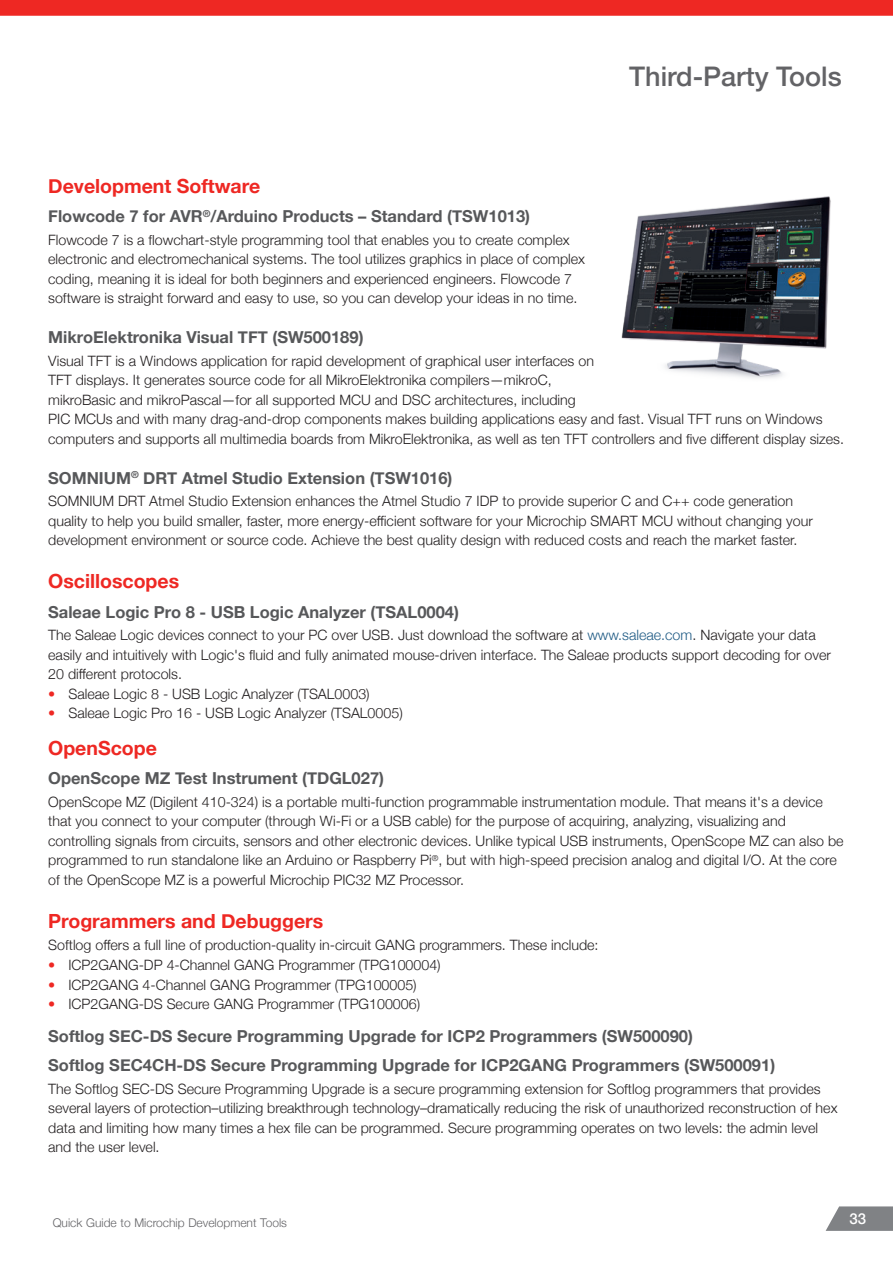
<style>
.page{position:relative;width:893px;height:1263px;background:#fff}
.page>*{position:absolute;margin:0;border:0;box-sizing:border-box;transform-origin:0 0}
.t1{font:500 27px "Helvetica Neue";color:#636366}
.t2{font:700 19.5px "Helvetica Neue";color:#ee2823}
.t3{font:700 16.5px/29.5px "Helvetica Neue";color:#57585a}
.t4{font:500 15px "Helvetica Neue";color:#fff}
.t5{font:300 14.25px/19.5px "Helvetica Neue";color:#231f20}
.t6{font:300 12px "Helvetica Neue";color:#636366}
.s1{color:#1e5a84}
.s2{color:#ee2823}
</style>
<div class="page">
<div style="left:0;top:0;width:893px;height:16px;background:#ee2823"></div>
<svg style="left:826px;top:1206px;width:67px;height:25px;background:#8e9093"></svg>
<img style="left:621px;top:196px;width:210px;height:183px">
<h1 class="t1" style="left:629px;top:55px;width:214px">Third-Party Tools</h1>
<h2 class="t2" style="left:48px;top:170px;width:213px">Development Software</h2>
<p class="t3" style="left:48px;top:202px;width:483px">Flowcode 7 for AVR<sup>®</sup>/Arduino Products – Standard (TSW1013)</p>
<p class="t5" style="left:48px;top:229px;width:538px">Flowcode 7 is a flowchart-style programming tool that enables you to create complex electronic and electromechanical systems. The tool utilizes graphics in place of complex coding, meaning it is ideal for both beginners and experienced engineers. Flowcode 7 software is straight forward and easy to use, so you can develop your ideas in no time.</p>
<p class="t3" style="left:48px;top:323px;width:317px">MikroElektronika Visual TFT (SW500189)</p>
<p class="t5" style="left:48px;top:350px;width:797px">Visual TFT is a Windows application for rapid development of graphical user interfaces on<br>TFT displays. It generates source code for all MikroElektronika compilers—mikroC,<br>mikroBasic and mikroPascal—for all supported MCU and DSC architectures, including<br>PIC MCUs and with many drag-and-drop components makes building applications easy and fast. Visual TFT runs on Windows computers and supports all multimedia boards from MikroElektronika, as well as ten TFT controllers and five different display sizes.</p>
<p class="t3" style="left:48px;top:463px;width:406px">SOMNIUM<sup>®</sup> DRT Atmel Studio Extension (TSW1016)</p>
<p class="t5" style="left:48px;top:490px;width:766px">SOMNIUM DRT Atmel Studio Extension enhances the Atmel Studio 7 IDP to provide superior C and C++ code generation quality to help you build smaller, faster, more energy-efficient software for your Microchip SMART MCU without changing your development environment or source code. Achieve the best quality design with reduced costs and reach the market faster.</p>
<h2 class="t2" style="left:48px;top:566px;width:133px">Oscilloscopes</h2>
<p class="t3" style="left:48px;top:597px;width:412px">Saleae Logic Pro 8 - USB Logic Analyzer (TSAL0004)</p>
<p class="t5" style="left:48px;top:624px;width:784px">The Saleae Logic devices connect to your PC over USB. Just download the software at <span class="s1">www.saleae.com</span>. Navigate your data easily and intuitively with Logic's fluid and fully animated mouse-driven interface. The Saleae products support decoding for over<br>20 different protocols.</p>
<p class="t5" style="left:48px;top:683px;width:323px"><span class="s2">•</span> Saleae Logic 8 - USB Logic Analyzer (TSAL0003)</p>
<p class="t5" style="left:48px;top:703px;width:356px"><span class="s2">•</span> Saleae Logic Pro 16 - USB Logic Analyzer (TSAL0005)</p>
<h2 class="t2" style="left:48px;top:732px;width:110px">OpenScope</h2>
<p class="t3" style="left:48px;top:764px;width:337px">OpenScope MZ Test Instrument (TDGL027)</p>
<p class="t5" style="left:48px;top:791px;width:797px">OpenScope MZ (Digilent 410-324) is a portable multi-function programmable instrumentation module. That means it's a device that you connect to your computer (through Wi-Fi or a USB cable) for the purpose of acquiring, analyzing, visualizing and controlling signals from circuits, sensors and other electronic devices. Unlike typical USB instruments, OpenScope MZ can also be programmed to run standalone like an Arduino or Raspberry Pi<sup>®</sup>, but with high-speed precision analog and digital I/O. At the core of the OpenScope MZ is a powerful Microchip PIC32 MZ Processor.</p>
<h2 class="t2" style="left:48px;top:905px;width:277px">Programmers and Debuggers</h2>
<p class="t5" style="left:48px;top:934px;width:552px">Softlog offers a full line of production-quality in-circuit GANG programmers. These include:</p>
<p class="t5" style="left:48px;top:954px;width:394px"><span class="s2">•</span> ICP2GANG-DP 4-Channel GANG Programmer (TPG100004)</p>
<p class="t5" style="left:48px;top:974px;width:370px"><span class="s2">•</span> ICP2GANG 4-Channel GANG Programmer (TPG100005)</p>
<p class="t5" style="left:48px;top:993px;width:373px"><span class="s2">•</span> ICP2GANG-DS Secure GANG Programmer (TPG100006)</p>
<p class="t3" style="left:48px;top:1021px;width:728px">Softlog SEC-DS Secure Programming Upgrade for ICP2 Programmers (SW500090)<br>Softlog SEC4CH-DS Secure Programming Upgrade for ICP2GANG Programmers (SW500091)</p>
<p class="t5" style="left:48px;top:1078px;width:791px">The Softlog SEC-DS Secure Programming Upgrade is a secure programming extension for Softlog programmers that provides several layers of protection–utilizing breakthrough technology–dramatically reducing the risk of unauthorized reconstruction of hex data and limiting how many times a hex file can be programmed. Secure programming operates on two levels: the admin level and the user level.</p>
<p class="t6" style="left:53px;top:1213px;width:236px">Quick Guide to Microchip Development Tools</p>
<p class="t4" style="left:850px;top:1206px;width:18px">33</p>
</div>
